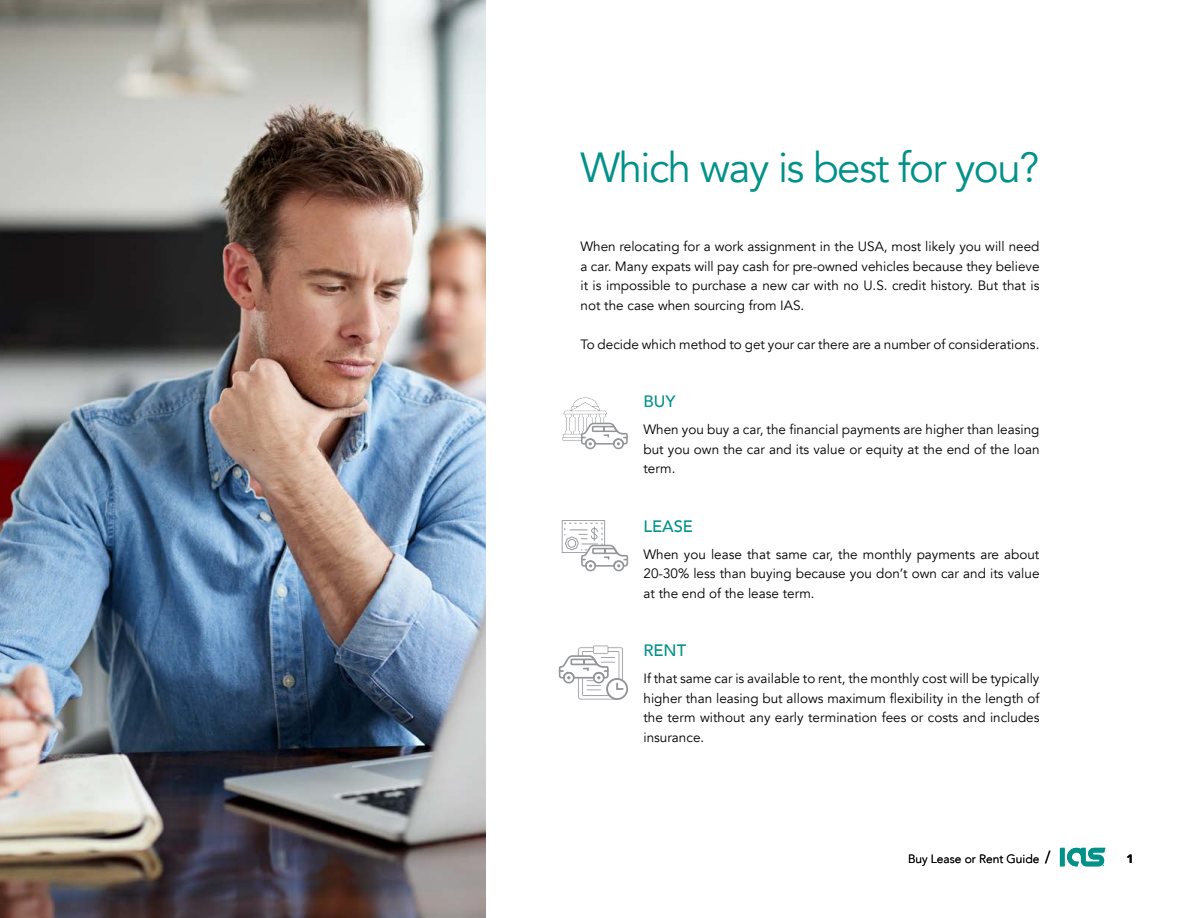
<style>
.page{position:relative;width:1188px;height:918px;background:#fff}
.page>*{position:absolute;margin:0;border:0;box-sizing:border-box;transform-origin:0 0}
.t1{font:42px "Avenir";letter-spacing:-.035em;color:#009189}
.t2{font:18px "Proxima Nova";color:#000}
.t3{font:500 16.5px "Avenir";color:#009189}
.t4{font:13.5px/19.5px "Avenir";color:#000;text-align:justify}
.t5{font:300 12px "Avenir";color:#000}
.t6{font:900 12px "Avenir";color:#000}
</style>
<div class="page">
<svg style="left:1060px;top:848px;width:45px;height:18px"></svg>
<img style="left:0;top:0;width:486px;height:918px">
<svg style="left:562px;top:397px;width:66px;height:52px"></svg>
<svg style="left:559px;top:645px;width:69px;height:55px"></svg>
<svg style="left:562px;top:520px;width:66px;height:51px"></svg>
<h1 class="t1" style="left:580px;top:142px;width:461px">Which way is best for you?</h1>
<p class="t4" style="left:580px;top:237px;width:461px">When relocating for a work assignment in the USA, most likely you will need a car. Many expats will pay cash for pre-owned vehicles because they believe it is impossible to purchase a new car with no U.S. credit history. But that is not the case when sourcing from IAS.</p>
<p class="t4" style="left:580px;top:335px;width:460px">To decide which method to get your car there are a number of considerations.</p>
<p class="t3" style="left:644px;top:387px;width:34px">BUY</p>
<p class="t4" style="left:644px;top:420px;width:398px">When you buy a car, the financial payments are higher than leasing but you own the car and its value or equity at the end of the loan term.</p>
<p class="t3" style="left:644px;top:512px;width:51px">LEASE</p>
<p class="t4" style="left:644px;top:545px;width:398px">When you lease that same car, the monthly payments are about 20-30% less than buying because you don’t own car and its value at the end of the lease term.</p>
<p class="t3" style="left:644px;top:636px;width:44px">RENT</p>
<p class="t4" style="left:644px;top:669px;width:398px">If that same car is available to rent, the monthly cost will be typically higher than leasing but allows maximum flexibility in the length of the term without any early termination fees or costs and includes insurance.</p>
<h2 class="t2" style="left:1045px;top:847px;width:7px">/</h2>
<p class="t6" style="left:1127px;top:848px;width:9px">1</p>
<p class="t5" style="left:908px;top:851px;width:133px">Buy Lease or Rent Guide</p>
</div>
